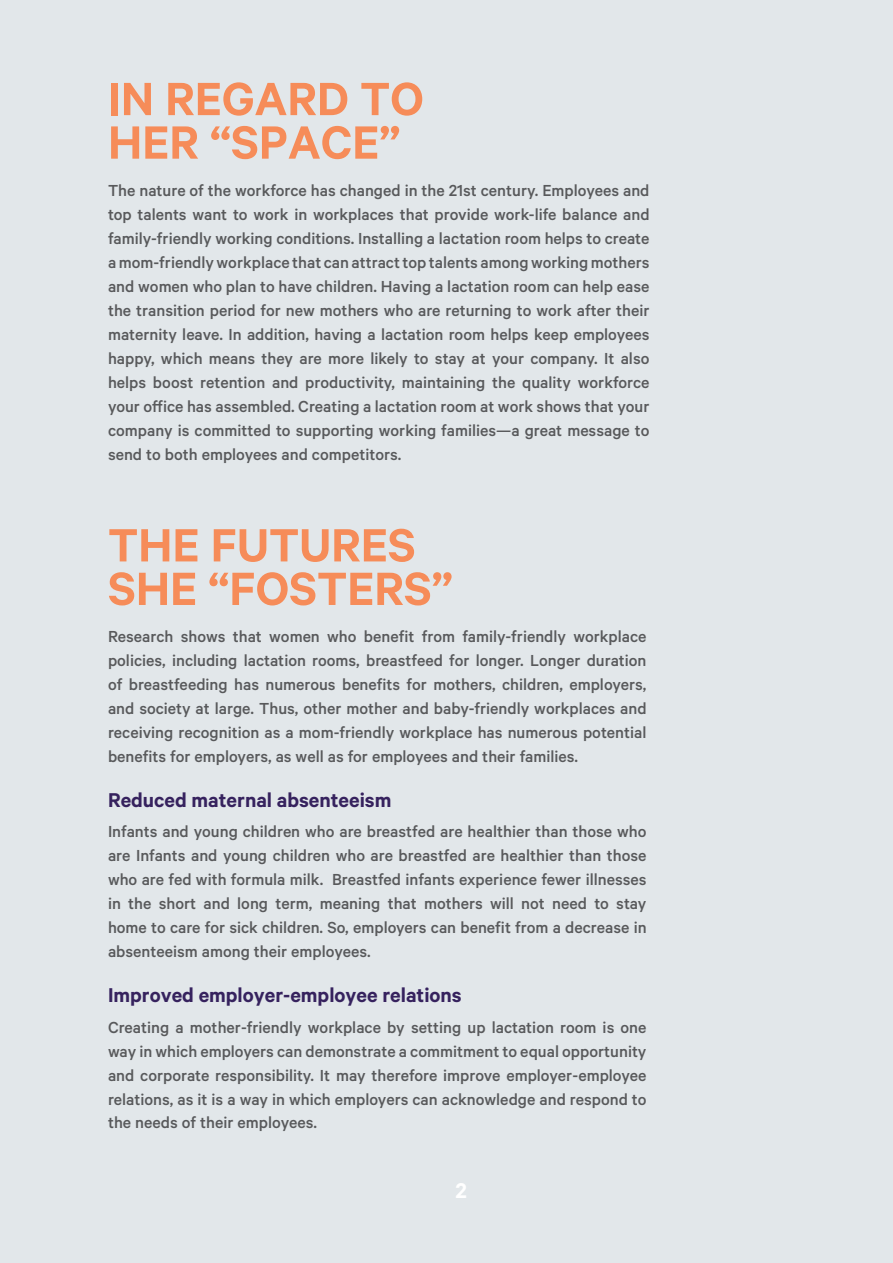
<style>
.page{position:relative;width:893px;height:1263px;background:#e2e7ea}
.page>*{position:absolute;margin:0;border:0;box-sizing:border-box;transform-origin:0 0}
.t1{font:600 52.5px/43.5px "Calibre";color:#f68c59}
.t2{font:600 24px "Calibre";color:#fff}
.t3{font:600 22.5px "Calibre";color:#36225e}
.t4{font:500 18px/24px "Calibre";color:#58595b;text-align:justify}
</style>
<div class="page">
<h1 class="t1" style="left:108px;top:75px;width:317px">IN REGARD TO<br>HER “SPACE”</h1>
<p class="t4" style="left:108px;top:178px;width:543px">The nature of the workforce has changed in the 21st century. Employees and top talents want to work in workplaces that provide work-life balance and family-friendly working conditions. Installing a lactation room helps to create a mom-friendly workplace that can attract top talents among working mothers and women who plan to have children. Having a lactation room can help ease the transition period for new mothers who are returning to work after their maternity leave. In addition, having a lactation room helps keep employees happy, which means they are more likely to stay at your company. It also helps boost retention and productivity, maintaining the quality workforce your office has assembled. Creating a lactation room at work shows that your company is committed to supporting working families—a great message to send to both employees and competitors.</p>
<h1 class="t1" style="left:108px;top:522px;width:346px">THE FUTURES<br>SHE “FOSTERS”</h1>
<p class="t4" style="left:108px;top:624px;width:540px">Research shows that women who benefit from family-friendly workplace policies, including lactation rooms, breastfeed for longer. Longer duration of breastfeeding has numerous benefits for mothers, children, employers, and society at large. Thus, other mother and baby-friendly workplaces and receiving recognition as a mom-friendly workplace has numerous potential benefits for employers, as well as for employees and their families.</p>
<p class="t3" style="left:108px;top:786px;width:285px">Reduced maternal absenteeism</p>
<p class="t4" style="left:108px;top:819px;width:540px">Infants and young children who are breastfed are healthier than those who are Infants and young children who are breastfed are healthier than those who are fed with formula milk. Breastfed infants experience fewer illnesses in the short and long term, meaning that mothers will not need to stay home to care for sick children. So, employers can benefit from a decrease in absenteeism among their employees.</p>
<p class="t3" style="left:108px;top:981px;width:355px">Improved employer-employee relations</p>
<p class="t4" style="left:108px;top:1014px;width:540px">Creating a mother-friendly workplace by setting up lactation room is one way in which employers can demonstrate a commitment to equal opportunity and corporate responsibility. It may therefore improve employer-employee relations, as it is a way in which employers can acknowledge and respond to the needs of their employees.</p>
<h2 class="t2" style="left:455px;top:1176px;width:13px">2</h2>
</div>
